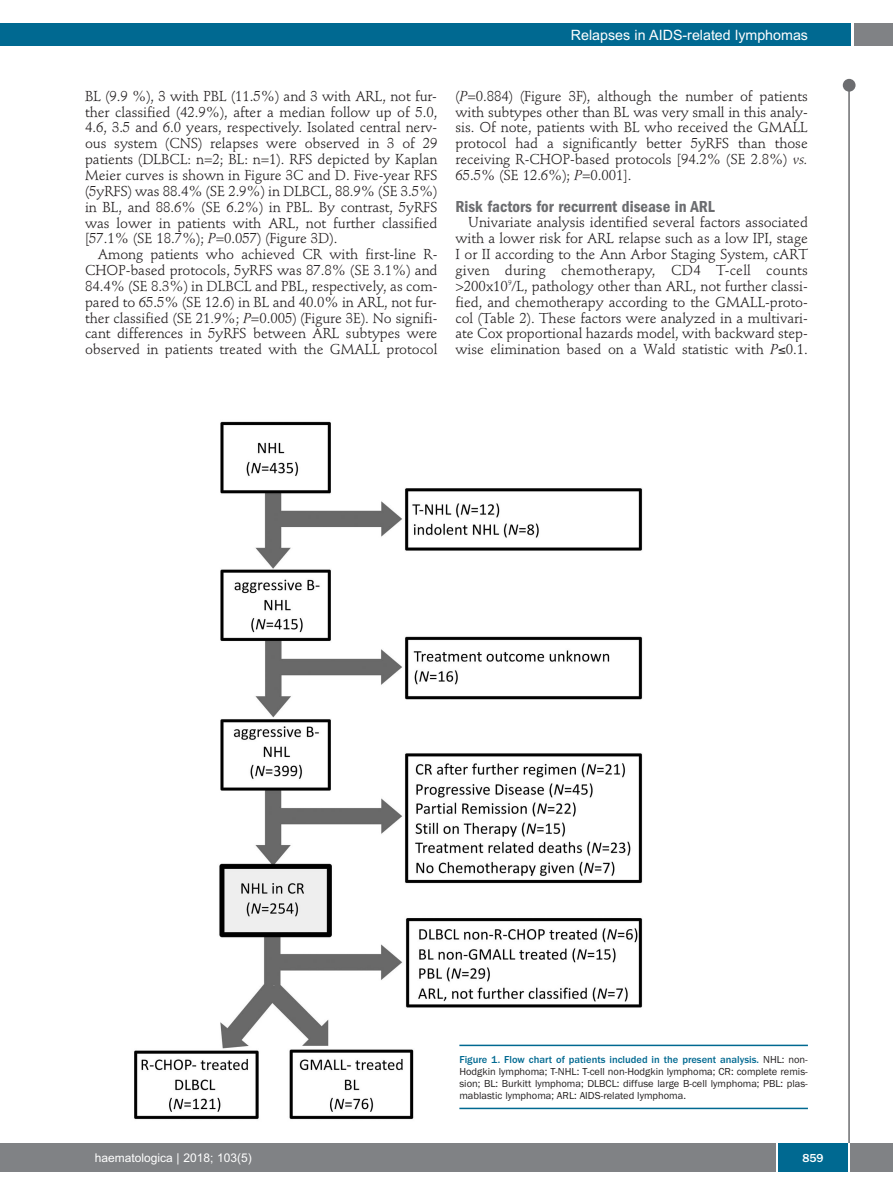
<style>
.page{position:relative;width:893px;height:1191px;background:#fff}
.page>*{position:absolute;margin:0;border:0;box-sizing:border-box;transform-origin:0 0}
.t1{font:600 condensed 16.5px "Franklin Gothic";color:#6c6d70}
.t2{font:14.25px/15.9px "Stempel Schneidler";letter-spacing:-.005em;color:#231f20;text-align:justify}
.t3{font:14.25px "Arial";color:#fff}
.t4{font:12px "Arial";color:#fff}
.t5{font:500 12px "Franklin Gothic";color:#fff}
.t6{font:10.5px/12px "Franklin Gothic";color:#231f20;text-align:justify}
.s1{font-style:italic}
.s2{font-weight:500;color:#006991}
</style>
<div class="page">
<div style="left:843px;top:79px;width:12px;height:13px;background:#6c6d70;border-radius:50%"></div>
<hr style="left:848px;top:81px;width:2px;height:1062px;background:#6c6d70">
<div style="left:854px;top:23px;width:39px;height:22px;background:#808285"></div>
<div style="left:1px;top:23px;width:849px;height:22px;background:#006991"></div>
<div style="left:0;top:1143px;width:893px;height:28px;background:#808285"></div>
<div style="left:778px;top:1143px;width:70px;height:28px;background:#006991"></div>
<hr style="left:776px;top:1143px;width:2px;height:28px;background:#fff">
<hr style="left:848px;top:1143px;width:2px;height:28px;background:#fff">
<hr style="left:0;top:23px;width:2px;height:22px;background:#006991">
<img style="left:134px;top:421px;width:525px;height:699px">
<hr style="left:459px;top:1044px;width:349px;height:2px;background:#006991">
<hr style="left:459px;top:1107px;width:349px;height:2px;background:#006991">
<p class="t3" style="left:571px;top:27px;width:239px">Relapses in AIDS-related lymphomas</p>
<p class="t2" style="left:85px;top:89px;width:354px">BL (9.9 %), 3 with PBL (11.5%) and 3 with ARL, not fur&shy;ther classified (42.9%), after a median follow up of 5.0, 4.6, 3.5 and 6.0 years, respectively. Isolated central nerv&shy;ous system (CNS) relapses were observed in 3 of 29 patients (DLBCL: n=2; BL: n=1). RFS depicted by Kaplan Meier curves is shown in Figure 3C and D. Five-year RFS (5yRFS) was 88.4% (SE 2.9%) in DLBCL, 88.9% (SE 3.5%) in BL, and 88.6% (SE 6.2%) in PBL. By contrast, 5yRFS was lower in patients with ARL, not further classified [57.1% (SE 18.7%); <span class="s1">P</span>=0.057) (Figure 3D).</p>
<p class="t2" style="left:85px;top:248px;width:354px;text-indent:13px">Among patients who achieved CR with first-line R-CHOP-based protocols, 5yRFS was 87.8% (SE 3.1%) and 84.4% (SE 8.3%) in DLBCL and PBL, respectively, as com&shy;pared to 65.5% (SE 12.6) in BL and 40.0% in ARL, not fur&shy;ther classified (SE 21.9%; <span class="s1">P</span>=0.005) (Figure 3E). No signifi&shy;cant differences in 5yRFS between ARL subtypes were observed in patients treated with the GMALL protocol</p>
<p class="t2" style="left:455px;top:89px;width:354px">(<span class="s1">P</span>=0.884) (Figure 3F), although the number of patients with subtypes other than BL was very small in this analy&shy;sis. Of note, patients with BL who received the GMALL protocol had a significantly better 5yRFS than those receiving R-CHOP-based protocols [94.2% (SE 2.8%) <span class="s1">vs.<br></span>65.5% (SE 12.6%); <span class="s1">P</span>=0.001].</p>
<p class="t1" style="left:455px;top:201px;width:261px">Risk factors for recurrent disease in ARL</p>
<p class="t2" style="left:455px;top:216px;width:354px;text-indent:13px">Univariate analysis identified several factors associated with a lower risk for ARL relapse such as a low IPI, stage I or II according to the Ann Arbor Staging System, cART given during chemotherapy, CD4 T-cell counts &gt;200x10<sup>9</sup>/L, pathology other than ARL, not further classi&shy;fied, and chemotherapy according to the GMALL-proto&shy;col (Table 2). These factors were analyzed in a multivari&shy;ate Cox proportional hazards model, with backward step&shy;wise elimination based on a Wald statistic with <span class="s1">P</span>≤0.1.</p>
<p class="t6" style="left:459px;top:1053px;width:350px"><span class="s2">Figure 1. Flow chart of patients included in the present analysis.</span> NHL: non-Hodgkin lymphoma; T-NHL: T-cell non-Hodgkin lymphoma; CR: complete remis&shy;sion; BL: Burkitt lymphoma; DLBCL: diffuse large B-cell lymphoma; PBL: plas&shy;mablastic lymphoma; ARL: AIDS-related lymphoma.</p>
<p class="t4" style="left:95px;top:1150px;width:158px">haematologica | 2018; 103(5)</p>
<p class="t5" style="left:802px;top:1150px;width:23px">859</p>
</div>
